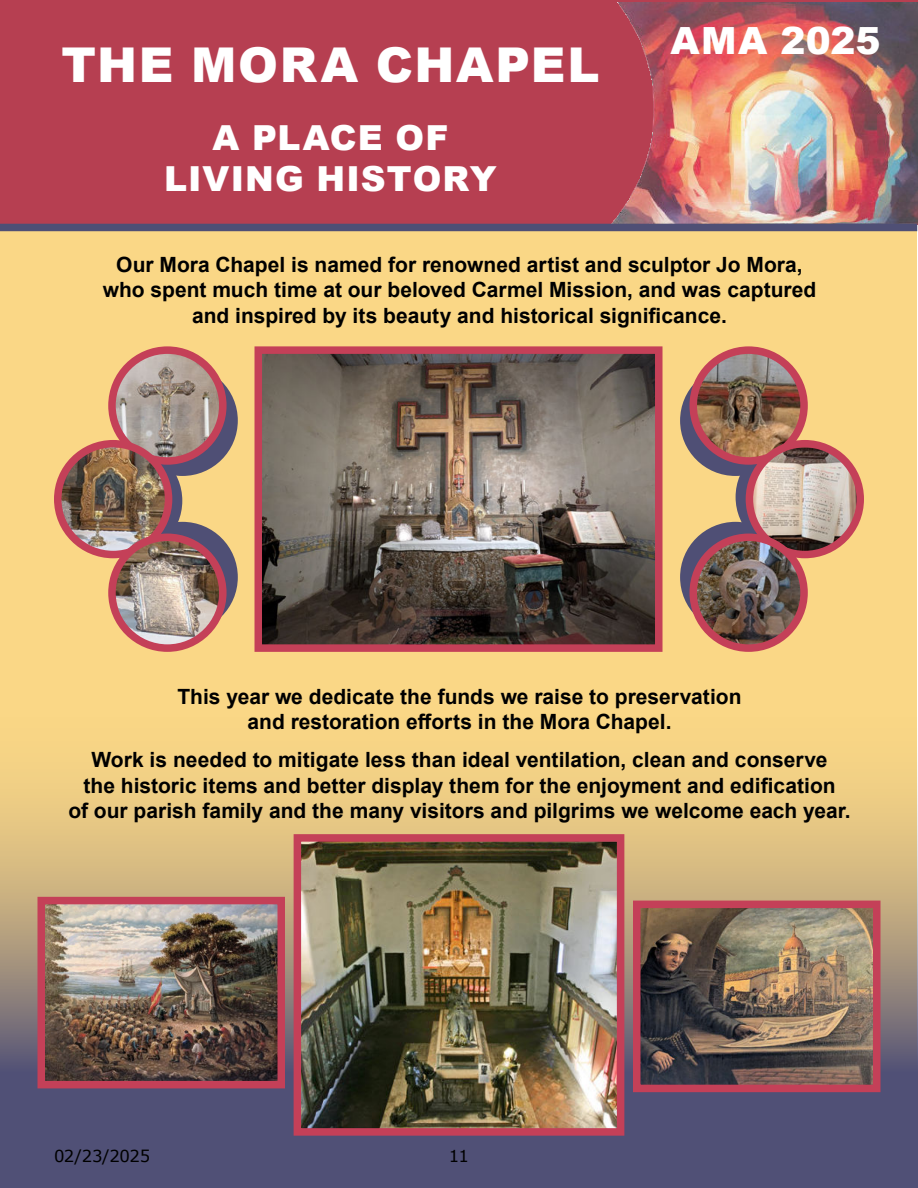
<style>
.page{position:relative;width:918px;height:1188px;background:#fff}
.page>*{position:absolute;margin:0;border:0;box-sizing:border-box;transform-origin:0 0}
.t1{font:900 48px "Arial";letter-spacing:.035em;color:#fff}
.t2{font:900 37.5px "Arial";letter-spacing:.005em;color:#fff}
.t3{font:900 34.5px/41.4px "Arial";letter-spacing:.035em;color:#fff;text-align:center}
.t4{font:700 21px/25.2px "Arial";color:#000;text-align:center}
.t5{font:16.5px "Verdana";letter-spacing:-.025em;color:#000}
</style>
<div class="page">
<div style="left:1px;top:1px;width:916px;height:1166px;background:#fad786"></div>
<div style="left:0;top:0;width:918px;height:224px;background:#b63f51"></div>
<svg style="left:0;top:694px;width:918px;height:494px"></svg>
<img style="left:597px;top:2px;width:321px;height:222px">
<img style="left:303px;top:843px;width:312px;height:284px">
<div style="left:294px;top:834px;width:330px;height:302px;border:8px solid #c44058"></div>
<img style="left:264px;top:355px;width:390px;height:288px">
<div style="left:255px;top:346px;width:408px;height:306px;border:8px solid #c44058"></div>
<img style="left:47px;top:906px;width:229px;height:173px">
<div style="left:38px;top:897px;width:247px;height:191px;border:8px solid #c44058"></div>
<img style="left:642px;top:910px;width:230px;height:173px">
<div style="left:633px;top:901px;width:248px;height:191px;border:8px solid #c44058"></div>
<div style="left:127px;top:365px;width:111px;height:111px;background:#4f4f75;border-radius:50%"></div>
<div style="left:680px;top:522px;width:111px;height:111px;background:#4f4f75;border-radius:50%"></div>
<div style="left:71px;top:445px;width:111px;height:111px;background:#4f4f75;border-radius:50%"></div>
<div style="left:736px;top:442px;width:110px;height:110px;background:#4f4f75;border-radius:50%"></div>
<div style="left:127px;top:522px;width:111px;height:111px;background:#4f4f75;border-radius:50%"></div>
<div style="left:680px;top:365px;width:111px;height:111px;background:#4f4f75;border-radius:50%"></div>
<img style="left:112px;top:350px;width:111px;height:111px;border-radius:55px">
<div style="left:108px;top:346px;width:119px;height:119px;border:8px solid #c44058;border-radius:50%"></div>
<img style="left:58px;top:444px;width:111px;height:111px;border-radius:55px">
<div style="left:54px;top:440px;width:118px;height:118px;border:8px solid #c44058;border-radius:50%"></div>
<img style="left:112px;top:537px;width:111px;height:111px;border-radius:55px">
<div style="left:108px;top:534px;width:119px;height:118px;border:8px solid #c44058;border-radius:50%"></div>
<img style="left:693px;top:350px;width:111px;height:111px;border-radius:55px">
<div style="left:689px;top:346px;width:119px;height:119px;border:8px solid #c44058;border-radius:50%"></div>
<img style="left:749px;top:444px;width:111px;height:111px;border-radius:55px">
<div style="left:746px;top:440px;width:118px;height:118px;border:8px solid #c44058;border-radius:50%"></div>
<img style="left:693px;top:537px;width:110px;height:111px">
<div style="left:689px;top:534px;width:119px;height:118px;border:8px solid #c44058;border-radius:50%"></div>
<div style="left:0;top:224px;width:917px;height:7px;background:#4f4f75"></div>
<h1 class="t1" style="left:61px;top:37px;width:539px">THE MORA CHAPEL</h1>
<h3 class="t3" style="left:164px;top:117px;width:334px">A PLACE OF<br>LIVING HISTORY</h3>
<h2 class="t2" style="left:671px;top:19px;width:212px">AMA 2025</h2>
<p class="t4" style="left:103px;top:252px;width:715px">Our Mora Chapel is named for renowned artist and sculptor Jo Mora, who spent much time at our beloved Carmel Mission, and was captured and inspired by its beauty and historical significance.</p>
<p class="t4" style="left:178px;top:685px;width:565px">This year we dedicate the funds we raise to preservation and restoration efforts in the Mora Chapel.</p>
<p class="t4" style="left:68px;top:748px;width:784px">Work is needed to mitigate less than ideal ventilation, clean and conserve<br>the historic items and better display them for the enjoyment and edification<br>of our parish family and the many visitors and pilgrims we welcome each year.</p>
<p class="t5" style="left:54px;top:1149px;width:98px">02/23/2025</p>
<p class="t5" style="left:449px;top:1148px;width:22px">11</p>
</div>
